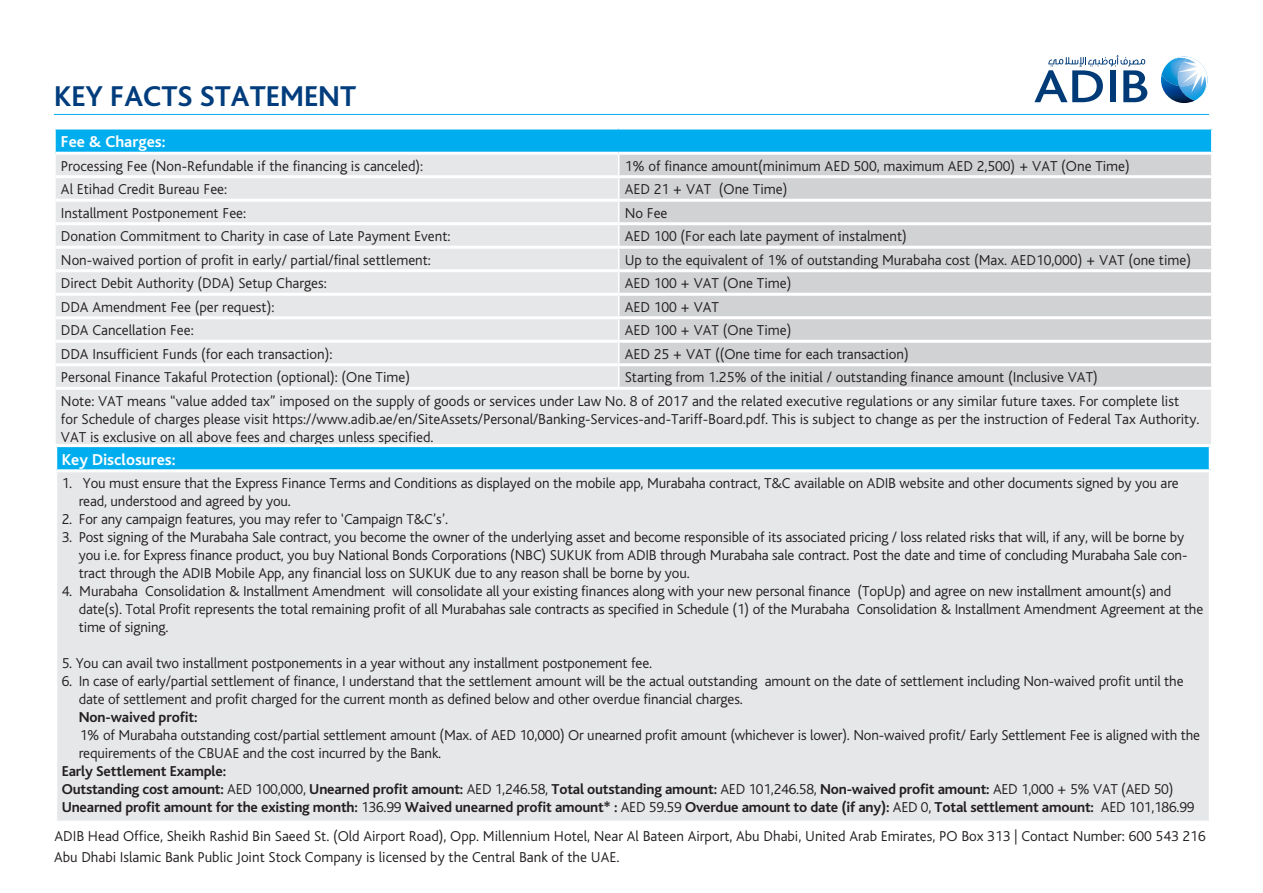
<style>
.page{position:relative;width:1263px;height:893px;background:#fff}
.page>*{position:absolute;margin:0;border:0;box-sizing:border-box;transform-origin:0 0}
.t1{font:700 30px "Bliss";color:#013d7d}
.t2{font:700 16.5px "Bliss";color:#fff}
.t3{font:300 15px/18px "Bliss";letter-spacing:-.01em;color:#231f20}
.t4{font:700 15px "Bliss";letter-spacing:-.015em;color:#231f20}
.s1{font-weight:300}
</style>
<div class="page">
<img style="left:1162px;top:61px;width:9px;height:13px">
<img style="left:1161px;top:74px;width:33px;height:29px">
<svg style="left:1171px;top:56px;width:37px;height:45px"></svg>
<svg style="left:1034px;top:55px;width:113px;height:47px"></svg>
<hr style="left:54px;top:114px;width:1155px;height:1px;background:#00aeef">
<div style="left:55px;top:128px;width:1157px;height:25px;background:#00aeef"></div>
<div style="left:56px;top:155px;width:1155px;height:289px;background:#e6e7e9"></div>
<div style="left:619px;top:155px;width:592px;height:232px;background:#d1d2d4"></div>
<hr style="left:54px;top:129px;width:2px;height:24px;background:#fff">
<svg style="left:618px;top:155px;width:1px;height:232px"></svg>
<hr style="left:54px;top:126px;width:565px;height:3px;background:#fff">
<hr style="left:619px;top:126px;width:595px;height:3px;background:#fff">
<hr style="left:1211px;top:129px;width:3px;height:23px;background:#fff">
<hr style="left:56px;top:152px;width:563px;height:3px;background:#fff">
<hr style="left:619px;top:152px;width:595px;height:3px;background:#fff">
<hr style="left:56px;top:175px;width:563px;height:3px;background:#fff">
<hr style="left:619px;top:175px;width:595px;height:3px;background:#fff">
<hr style="left:56px;top:199px;width:563px;height:3px;background:#fff">
<hr style="left:619px;top:199px;width:595px;height:3px;background:#fff">
<hr style="left:56px;top:222px;width:563px;height:3px;background:#fff">
<hr style="left:619px;top:222px;width:595px;height:3px;background:#fff">
<hr style="left:56px;top:246px;width:563px;height:3px;background:#fff">
<hr style="left:619px;top:246px;width:595px;height:3px;background:#fff">
<hr style="left:56px;top:269px;width:563px;height:3px;background:#fff">
<hr style="left:619px;top:269px;width:595px;height:3px;background:#fff">
<hr style="left:56px;top:293px;width:563px;height:3px;background:#fff">
<hr style="left:619px;top:293px;width:595px;height:3px;background:#fff">
<hr style="left:56px;top:316px;width:563px;height:3px;background:#fff">
<hr style="left:619px;top:316px;width:595px;height:3px;background:#fff">
<hr style="left:56px;top:340px;width:563px;height:3px;background:#fff">
<hr style="left:619px;top:340px;width:595px;height:3px;background:#fff">
<hr style="left:56px;top:363px;width:563px;height:3px;background:#fff">
<hr style="left:619px;top:363px;width:595px;height:3px;background:#fff">
<hr style="left:56px;top:387px;width:563px;height:3px;background:#fff">
<hr style="left:619px;top:387px;width:595px;height:3px;background:#fff">
<div style="left:56px;top:446px;width:1154px;height:25px;background:#00aeef"></div>
<div style="left:56px;top:471px;width:1154px;height:351px;background:#e6e7e9"></div>
<hr style="left:54px;top:444px;width:1158px;height:3px;background:#fff">
<hr style="left:54px;top:447px;width:3px;height:22px;background:#fff">
<hr style="left:1209px;top:447px;width:3px;height:22px;background:#fff">
<hr style="left:54px;top:469px;width:1158px;height:3px;background:#fff">
<hr style="left:54px;top:472px;width:3px;height:349px;background:#fff">
<hr style="left:1209px;top:472px;width:3px;height:349px;background:#fff">
<hr style="left:54px;top:821px;width:1158px;height:3px;background:#fff">
<p class="t1" style="left:54px;top:80px;width:304px">KEY FACTS STATEMENT</p>
<p class="t2" style="left:61px;top:133px;width:106px">Fee &amp; Charges:</p>
<p class="t3" style="left:61px;top:157px;width:364px">Processing Fee (Non-Refundable if the financing is canceled):</p>
<p class="t3" style="left:625px;top:157px;width:507px">1% of finance amount(minimum AED 500, maximum AED 2,500) + VAT (One Time)</p>
<p class="t3" style="left:61px;top:181px;width:168px">Al Etihad Credit Bureau Fee:</p>
<p class="t3" style="left:625px;top:181px;width:164px">AED 21 + VAT (One Time)</p>
<p class="t3" style="left:61px;top:204px;width:187px">Installment Postponement Fee:</p>
<p class="t3" style="left:625px;top:204px;width:44px">No Fee</p>
<p class="t3" style="left:61px;top:228px;width:391px">Donation Commitment to Charity in case of Late Payment Event:</p>
<p class="t3" style="left:625px;top:228px;width:284px">AED 100 (For each late payment of instalment)</p>
<p class="t3" style="left:61px;top:251px;width:371px">Non-waived portion of profit in early/ partial/final settlement:</p>
<p class="t3" style="left:625px;top:251px;width:568px">Up to the equivalent of 1% of outstanding Murabaha cost (Max. AED10,000) + VAT (one time)</p>
<p class="t3" style="left:61px;top:275px;width:267px">Direct Debit Authority (DDA) Setup Charges:</p>
<p class="t3" style="left:625px;top:275px;width:168px">AED 100 + VAT (One Time)</p>
<p class="t3" style="left:61px;top:298px;width:215px">DDA Amendment Fee (per request):</p>
<p class="t3" style="left:625px;top:298px;width:96px">AED 100 + VAT</p>
<p class="t3" style="left:61px;top:322px;width:134px">DDA Cancellation Fee:</p>
<p class="t3" style="left:625px;top:322px;width:168px">AED 100 + VAT (One Time)</p>
<p class="t3" style="left:61px;top:345px;width:273px">DDA Insufficient Funds (for each transaction):</p>
<p class="t3" style="left:625px;top:345px;width:285px">AED 25 + VAT ((One time for each transaction)</p>
<p class="t3" style="left:61px;top:369px;width:351px">Personal Finance Takaful Protection (optional): (One Time)</p>
<p class="t3" style="left:625px;top:369px;width:475px">Starting from 1.25% of the initial / outstanding finance amount (Inclusive VAT)</p>
<p class="t3" style="left:61px;top:392px;width:1140px">Note: VAT means “value added tax” imposed on the supply of goods or services under Law No. 8 of 2017 and the related executive regulations or any similar future taxes. For complete list for Schedule of charges please visit https://www.adib.ae/en/SiteAssets/Personal/Banking-Services-and-Tariff-Board.pdf. This is subject to change as per the instruction of Federal Tax Authority.<br>VAT is exclusive on all above fees and charges unless specified.</p>
<p class="t2" style="left:62px;top:451px;width:115px">Key Disclosures:</p>
<p class="t3" style="left:79px;top:475px;width:1101px;text-indent:-17px">1. You must ensure that the Express Finance Terms and Conditions as displayed on the mobile app, Murabaha contract, T&amp;C available on ADIB website and other documents signed by you are read, understood and agreed by you.</p>
<p class="t3" style="left:62px;top:511px;width:388px">2. For any campaign features, you may refer to ‘Campaign T&amp;C’s’.</p>
<p class="t3" style="left:79px;top:529px;width:1110px;text-indent:-17px">3. Post signing of the Murabaha Sale contract, you become the owner of the underlying asset and become responsible of its associated pricing / loss related risks that will, if any, will be borne by you i.e. for Express finance product, you buy National Bonds Corporations (NBC) SUKUK from ADIB through Murabaha sale contract. Post the date and time of concluding Murabaha Sale con&shy;tract through the ADIB Mobile App, any financial loss on SUKUK due to any reason shall be borne by you.</p>
<p class="t3" style="left:79px;top:583px;width:1126px;text-indent:-17px">4. Murabaha Consolidation &amp; Installment Amendment will consolidate all your existing finances along with your new personal finance (TopUp) and agree on new installment amount(s) and date(s). Total Profit represents the total remaining profit of all Murabahas sale contracts as specified in Schedule (1) of the Murabaha Consolidation &amp; Installment Amendment Agreement at the time of signing.</p>
<p class="t3" style="left:62px;top:655px;width:592px">5. You can avail two installment postponements in a year without any installment postponement fee.</p>
<p class="t3" style="left:79px;top:673px;width:1106px;text-indent:-17px">6. In case of early/partial settlement of finance, I understand that the settlement amount will be the actual outstanding amount on the date of settlement including Non-waived profit until the date of settlement and profit charged for the current month as defined below and other overdue financial charges.</p>
<p class="t4" style="left:79px;top:710px;width:120px">Non-waived profit:</p>
<p class="t3" style="left:79px;top:727px;width:1123px">1% of Murabaha outstanding cost/partial settlement amount (Max. of AED 10,000) Or unearned profit amount (whichever is lower). Non-waived profit/ Early Settlement Fee is aligned with the requirements of the CBUAE and the cost incurred by the Bank.</p>
<p class="t4" style="left:62px;top:764px;width:166px">Early Settlement Example:</p>
<p class="t4" style="left:62px;top:782px;width:1113px">Outstanding cost amount: <span class="s1">AED 100,000,</span> Unearned profit amount: <span class="s1">AED 1,246.58,</span> Total outstanding amount: <span class="s1">AED 101,246.58,</span> Non-waived profit amount: <span class="s1">AED 1,000 + 5% VAT (AED 50)</span></p>
<p class="t4" style="left:62px;top:800px;width:1134px">Unearned profit amount for the existing month: <span class="s1">136.99</span> Waived unearned profit amount* : <span class="s1">AED 59.59</span> Overdue amount to date (if any): <span class="s1">AED 0,</span> Total settlement amount: <span class="s1">AED 101,186.99</span></p>
<p class="t3" style="left:55px;top:827px;width:1153px">ADIB Head Office, Sheikh Rashid Bin Saeed St. (Old Airport Road), Opp. Millennium Hotel, Near Al Bateen Airport, Abu Dhabi, United Arab Emirates, PO Box 313 | Contact Number: 600 543 216</p>
<p class="t3" style="left:54px;top:848px;width:567px">Abu Dhabi Islamic Bank Public Joint Stock Company is licensed by the Central Bank of the UAE.</p>
</div>
